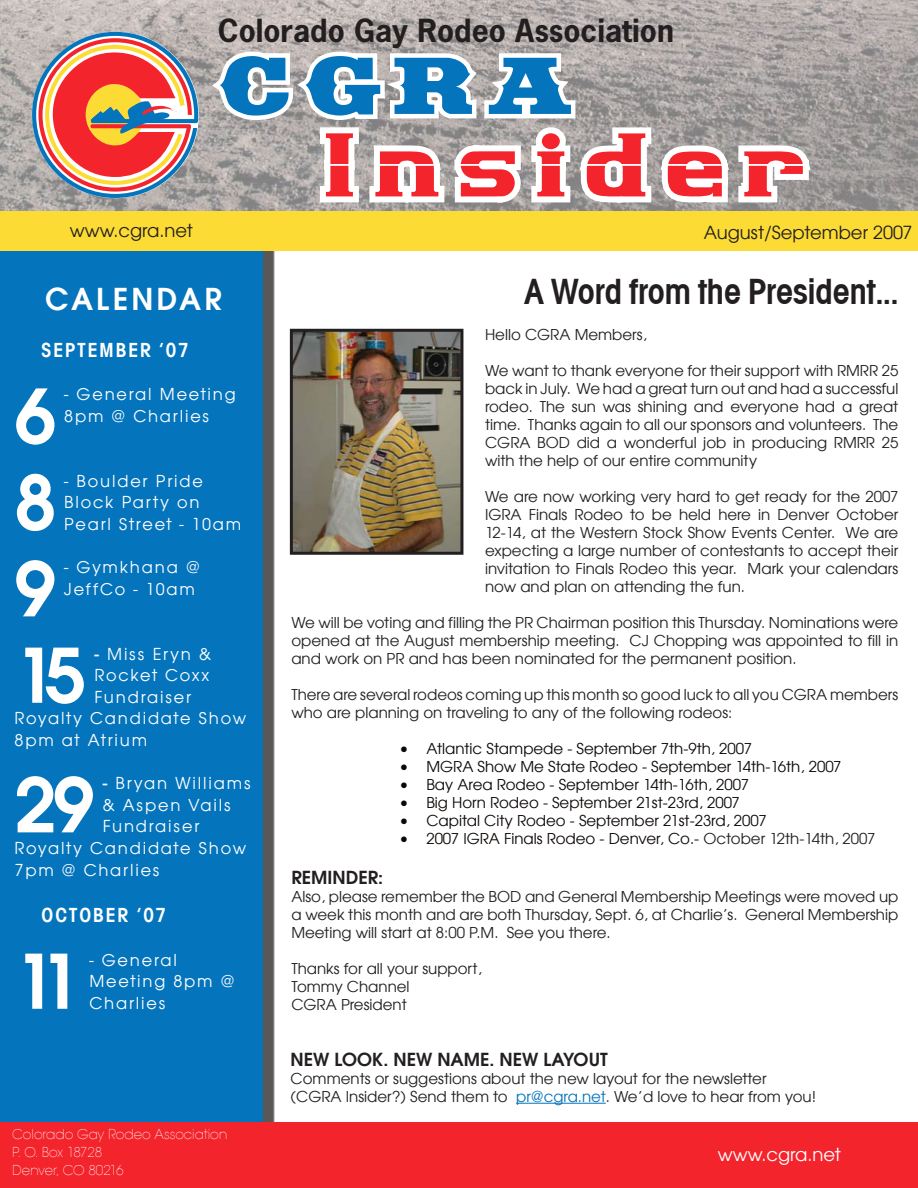
<style>
.page{position:relative;width:918px;height:1188px;background:#fff}
.page>*{position:absolute;margin:0;border:0;box-sizing:border-box;transform-origin:0 0}
.t1{font:600 160.8px "Avant Gar Got Itc TEE";color:#f4242c}
.t2{font:900 108px "Saddlebag";color:#0474bc}
.t3{font:90px "cherif";letter-spacing:.2em;color:#f4242c}
.t4{font:600 82.8px "Avant Gar Got Itc TEE";color:#fff}
.t5{font:600 condensed 37.5px "Avant Gar Got Itc TEE";color:#231f20}
.t6{font:600 33px "Avant Gar Got Itc TEE";letter-spacing:.1em;color:#fff}
.t7{font:700 30px "News Gothic Std";color:#231f20}
.t8{font:600 condensed 21px "Avant Gar Got Itc TEE";letter-spacing:.1em;color:#fff}
.t9{font:18px/21.6px "Avant Gar Got Itc TEE";letter-spacing:.1em;color:#fff}
.t10{font:600 18px "Avant Gar Got Itc LEE";color:#231f20}
.t11{font:18px "Avant Gar Got Itc LEE";color:#231f20}
.t12{font:18px "Avant Gar Got Itc LEE";color:#fff}
.t13{font:15px/18px "Avant Gar Got Itc LEE";color:#231f20;text-align:justify}
.t14{font:15px/18px "Avant Gar Got Itc LEE";color:#0c0806;text-align:justify}
.t15{font:15px "Avant Gar Got Itc TEE Extr Ligh";color:#fff}
.s1{font-weight:600}
.s2{color:#231f20}
.s3{color:#0474bc}
</style>
<div class="page">
<img style="left:0;top:0;width:918px;height:211px">
<div style="left:9px;top:210px;width:266px;height:978px;background:#231f20;opacity:.75"></div>
<div style="left:0;top:212px;width:262px;height:976px;background:#0474bc"></div>
<div style="left:0;top:1122px;width:918px;height:66px;background:#f4242c"></div>
<div style="left:0;top:211px;width:918px;height:40px;background:#fcdc34"></div>
<svg style="left:30px;top:8px;width:787px;height:200px"></svg>
<img style="left:294px;top:333px;width:165px;height:218px">
<div style="left:290px;top:329px;width:173px;height:226px;border:3px solid #231f20"></div>
<hr style="left:516px;top:1103px;width:90px;height:1px;background:#0474bc">
<p class="t1" style="left:54px;top:21px;width:115px">C</p>
<p class="t7" style="left:218px;top:10px;width:458px">Colorado Gay Rodeo Association</p>
<h2 class="t2" style="left:218px;top:28px;width:359px">CGRA</h2>
<h3 class="t3" style="left:326px;top:105px;width:483px">Insider</h3>
<p class="t11" style="left:70px;top:220px;width:125px">www.cgra.net</p>
<p class="t11" style="left:704px;top:221px;width:210px">August/September 2007</p>
<p class="t6" style="left:45px;top:280px;width:178px">CALENDAR</p>
<p class="t8" style="left:42px;top:338px;width:148px">September ‘07</p>
<p class="t4" style="left:15px;top:368px;width:43px">6</p>
<p class="t9" style="left:64px;top:384px;width:173px">- General Meeting<br>8pm @ Charlies</p>
<p class="t4" style="left:15px;top:454px;width:43px">8</p>
<p class="t9" style="left:64px;top:470px;width:178px">- Boulder Pride<br>Block Party on<br>Pearl Street - 10am</p>
<p class="t4" style="left:15px;top:540px;width:43px">9</p>
<p class="t9" style="left:64px;top:556px;width:137px">- Gymkhana @<br>JeffCo - 10am</p>
<p class="t4" style="left:15px;top:627px;width:73px">15</p>
<p class="t9" style="left:95px;top:643px;width:118px"><span class="s1">-</span> Miss Eryn &amp;</p>
<p class="t9" style="left:95px;top:664px;width:116px">Rocket Coxx</p>
<p class="t9" style="left:95px;top:686px;width:98px">Fundraiser</p>
<p class="t9" style="left:15px;top:708px;width:233px">Royalty Candidate Show</p>
<p class="t9" style="left:15px;top:729px;width:134px">8pm at Atrium</p>
<p class="t4" style="left:15px;top:756px;width:81px">29</p>
<p class="t9" style="left:103px;top:772px;width:150px"><span class="s1">-</span> Bryan Williams</p>
<p class="t9" style="left:103px;top:794px;width:130px">&amp; Aspen Vails</p>
<p class="t9" style="left:103px;top:816px;width:98px">Fundraiser</p>
<p class="t9" style="left:15px;top:837px;width:233px">Royalty Candidate Show</p>
<p class="t9" style="left:15px;top:859px;width:147px">7pm @ Charlies</p>
<p class="t8" style="left:42px;top:904px;width:126px">October ‘07</p>
<p class="t4" style="left:15px;top:933px;width:68px">11</p>
<p class="t9" style="left:89px;top:949px;width:146px">- General<br>Meeting 8pm @<br>Charlies</p>
<p class="t15" style="left:12px;top:1126px;width:217px">Colorado Gay Rodeo Association</p>
<p class="t15" style="left:12px;top:1144px;width:92px">P. O. Box 18728</p>
<p class="t15" style="left:12px;top:1162px;width:113px">Denver, CO 80216</p>
<p class="t5" style="left:524px;top:270px;width:376px">A Word from the President...</p>
<p class="t13" style="left:485px;top:326px;width:163px">Hello CGRA Members,</p>
<p class="t13" style="left:485px;top:362px;width:415px">We want to thank everyone for their support with RMRR 25 back in July. We had a great turn out and had a successful rodeo. The sun was shining and everyone had a great time. Thanks again to all our sponsors and volunteers. The CGRA BOD did a wonderful job in producing RMRR 25 with the help of our entire community</p>
<p class="t13" style="left:485px;top:488px;width:415px">We are now working very hard to get ready for the 2007<br>IGRA Finals Rodeo to be held here in Denver October 12-14, at the Western Stock Show Events Center. We are expecting a large number of contestants to accept their invitation to Finals Rodeo this year. Mark your calendars now and plan on attending the fun.</p>
<p class="t13" style="left:291px;top:614px;width:608px">We will be voting and filling the PR Chairman position this Thursday. Nominations were opened at the August membership meeting. CJ Chopping was appointed to fill in and work on PR and has been nominated for the permanent position.</p>
<p class="t13" style="left:291px;top:686px;width:608px">There are several rodeos coming up this month so good luck to all you CGRA members who are planning on traveling to any of the following rodeos:</p>
<p class="t14" style="left:426px;top:740px;width:327px">Atlantic Stampede - September 7th-9th, 2007</p>
<p class="t14" style="left:426px;top:758px;width:417px">MGRA Show Me State Rodeo - September 14th-16th, 2007</p>
<p class="t14" style="left:426px;top:776px;width:324px">Bay Area Rodeo - September 14th-16th, 2007</p>
<p class="t14" style="left:426px;top:794px;width:315px">Big Horn Rodeo - September 21st-23rd, 2007</p>
<p class="t14" style="left:426px;top:812px;width:342px">Capital City Rodeo - September 21st-23rd, 2007</p>
<p class="t14" style="left:426px;top:830px;width:451px">2007 IGRA Finals Rodeo - Denver, Co.- <span class="s2">October 12th-14th, 2007</span></p>
<p class="t10" style="left:291px;top:866px;width:93px">REMINDER:</p>
<p class="t13" style="left:291px;top:887px;width:608px">Also, please remember the BOD and General Membership Meetings were moved up a week this month and are both Thursday, Sept. 6, at Charlie’s. General Membership Meeting will start at 8:00 P.M. See you there.</p>
<p class="t13" style="left:291px;top:959px;width:192px">Thanks for all your support,</p>
<p class="t13" style="left:291px;top:977px;width:120px">Tommy Channel</p>
<p class="t13" style="left:291px;top:995px;width:117px">CGRA President</p>
<p class="t14" style="left:399px;top:740px;width:11px">• • • • • •</p>
<p class="t10" style="left:291px;top:1048px;width:319px">NEW LOOK. NEW NAME. NEW LAYOUT</p>
<p class="t13" style="left:291px;top:1069px;width:477px">Comments or suggestions about the new layout for the newsletter</p>
<p class="t13" style="left:291px;top:1087px;width:527px">(CGRA Insider?) Send them to <span class="s3">pr@cgra.net</span>. We’d love to hear from you!</p>
<p class="t12" style="left:718px;top:1143px;width:125px">www.cgra.net</p>
</div>
